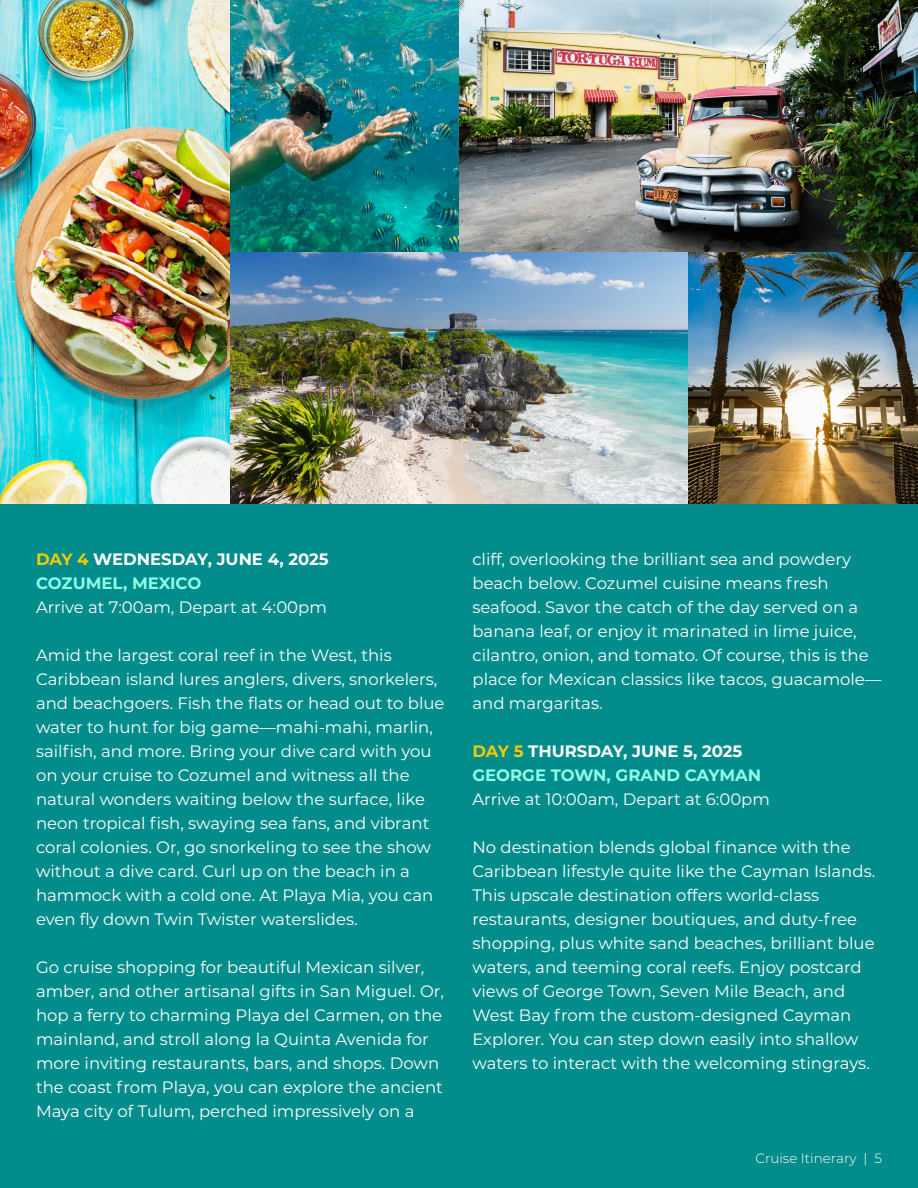
<style>
.page{position:relative;width:918px;height:1188px;background:#038c8c}
.page>*{position:absolute;margin:0;border:0;box-sizing:border-box;transform-origin:0 0}
.t1{font:16.5px/24px "Montserrat";color:#fff}
.t2{font:700 16.5px "Montserrat";color:#fff}
.t3{font:700 16.5px "Montserrat";color:#8ffce6}
.t4{font:300 13.5px "Montserrat";color:#fff}
.s1{color:#f2cb05}
</style>
<div class="page">
<img style="left:0;top:0;width:918px;height:504px">
<p class="t2" style="left:36px;top:547px;width:294px"><span class="s1">DAY 4</span> WEDNESDAY, JUNE 4, 2025</p>
<p class="t3" style="left:36px;top:571px;width:167px">COZUMEL, MEXICO</p>
<p class="t1" style="left:36px;top:595px;width:292px">Arrive at 7:00am, Depart at 4:00pm</p>
<p class="t1" style="left:36px;top:643px;width:410px">Amid the largest coral reef in the West, this Caribbean island lures anglers, divers, snorkelers, and beachgoers. Fish the flats or head out to blue water to hunt for big game—mahi-mahi, marlin, sailfish, and more. Bring your dive card with you on your cruise to Cozumel and witness all the natural wonders waiting below the surface, like neon tropical fish, swaying sea fans, and vibrant coral colonies. Or, go snorkeling to see the show without a dive card. Curl up on the beach in a hammock with a cold one. At Playa Mia, you can even fly down Twin Twister waterslides.</p>
<p class="t1" style="left:36px;top:955px;width:409px">Go cruise shopping for beautiful Mexican silver, amber, and other artisanal gifts in San Miguel. Or, hop a ferry to charming Playa del Carmen, on the mainland, and stroll along la Quinta Avenida for more inviting restaurants, bars, and shops. Down the coast from Playa, you can explore the ancient Maya city of Tulum, perched impressively on a</p>
<p class="t1" style="left:472px;top:547px;width:410px">cliff, overlooking the brilliant sea and powdery beach below. Cozumel cuisine means fresh seafood. Savor the catch of the day served on a banana leaf, or enjoy it marinated in lime juice, cilantro, onion, and tomato. Of course, this is the place for Mexican classics like tacos, guacamole— and margaritas.</p>
<p class="t2" style="left:472px;top:739px;width:271px"><span class="s1">DAY 5</span> THURSDAY, JUNE 5, 2025</p>
<p class="t3" style="left:472px;top:763px;width:290px">GEORGE TOWN, GRAND CAYMAN</p>
<p class="t1" style="left:472px;top:787px;width:299px">Arrive at 10:00am, Depart at 6:00pm</p>
<p class="t1" style="left:472px;top:835px;width:404px">No destination blends global finance with the Caribbean lifestyle quite like the Cayman Islands.<br>This upscale destination offers world-class restaurants, designer boutiques, and duty-free shopping, plus white sand beaches, brilliant blue waters, and teeming coral reefs. Enjoy postcard views of George Town, Seven Mile Beach, and West Bay from the custom-designed Cayman Explorer. You can step down easily into shallow waters to interact with the welcoming stingrays.</p>
<p class="t4" style="left:755px;top:1149px;width:128px">Cruise Itinerary | 5</p>
</div>
